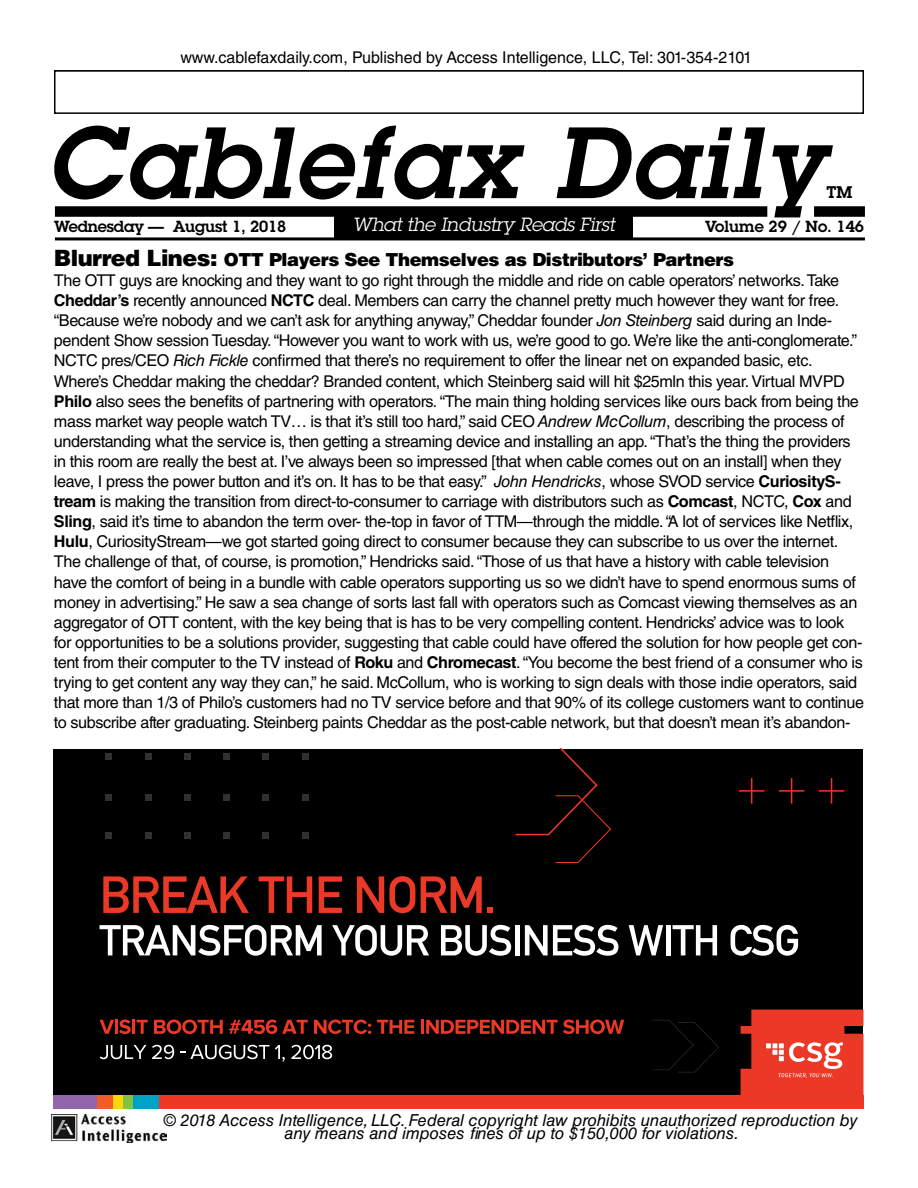
<style>
.page{position:relative;width:918px;height:1188px;background:#fff}
.page>*{position:absolute;margin:0;border:0;box-sizing:border-box;transform-origin:0 0}
.t1{font:italic 600 99px "Lubalin Graph Std";letter-spacing:.03em;color:#000}
.t2{font:italic 18.75px "Lubalin Graph Std";letter-spacing:-.01em;color:#fff}
.t3{font:900 18px "Helvetica LT Std";letter-spacing:-.025em;color:#000}
.t4{font:italic 16.5px/13.5px "Helvetica LT Std";color:#000;text-align:center}
.t5{font:600 16.5px "Lubalin Graph Std";color:#000}
.t6{font:16.2px/20.1px "Helvetica LT Std";letter-spacing:-.025em;color:#000}
.t7{font:16.2px "Helvetica LT Std";color:#000}
.t8{font:600 15.75px "Lubalin Graph Std";letter-spacing:-.01em;color:#000}
.s1{font-size:22.5px}
.s2{font-weight:700}
.s3{font-style:italic}
</style>
<div class="page">
<div style="left:55px;top:206px;width:712px;height:11px;background:#000"></div>
<div style="left:814px;top:206px;width:51px;height:11px;background:#000"></div>
<div style="left:334px;top:212px;width:299px;height:26px;background:#000"></div>
<hr style="left:55px;top:237px;width:810px;height:3px;background:#000">
<img style="left:52px;top:1114px;width:115px;height:29px">
<div style="left:54px;top:70px;width:810px;height:44px;border:2px solid #000"></div>
<div style="left:53px;top:749px;width:810px;height:360px;background:#000"></div>
<svg style="left:103px;top:876px;width:146px;height:37px"></svg>
<svg style="left:259px;top:876px;width:53px;height:37px"></svg>
<svg style="left:319px;top:876px;width:23px;height:37px"></svg>
<svg style="left:357px;top:876px;width:58px;height:37px"></svg>
<svg style="left:421px;top:876px;width:61px;height:37px"></svg>
<svg style="left:488px;top:908px;width:5px;height:5px"></svg>
<svg style="left:100px;top:925px;width:222px;height:31px"></svg>
<svg style="left:332px;top:925px;width:97px;height:31px"></svg>
<svg style="left:441px;top:925px;width:70px;height:31px"></svg>
<div style="left:515px;top:925px;width:5px;height:30px;background:#fff"></div>
<svg style="left:525px;top:925px;width:93px;height:31px"></svg>
<svg style="left:629px;top:925px;width:34px;height:30px"></svg>
<hr style="left:666px;top:925px;width:4px;height:30px;background:#fff">
<svg style="left:673px;top:925px;width:44px;height:30px"></svg>
<svg style="left:731px;top:925px;width:67px;height:31px"></svg>
<div style="left:89px;top:1095px;width:774px;height:14px;background:#ee3825"></div>
<div style="left:133px;top:1095px;width:26px;height:14px;background:#00a2c5"></div>
<div style="left:123px;top:1095px;width:10px;height:14px;background:#82c342"></div>
<div style="left:113px;top:1095px;width:10px;height:14px;background:#fbd60a"></div>
<div style="left:97px;top:1095px;width:16px;height:14px;background:#f15d24"></div>
<div style="left:53px;top:1095px;width:44px;height:14px;background:#9166ab"></div>
<svg style="left:741px;top:1010px;width:122px;height:85px;background:#dd4333"></svg>
<svg style="left:751px;top:778px;width:1px;height:26px"></svg>
<hr style="left:739px;top:790px;width:25px;height:2px;background:#ee3825">
<svg style="left:791px;top:778px;width:1px;height:26px"></svg>
<hr style="left:779px;top:790px;width:25px;height:2px;background:#ee3825">
<svg style="left:831px;top:778px;width:1px;height:26px"></svg>
<hr style="left:819px;top:790px;width:25px;height:2px;background:#ee3825">
<div style="left:106px;top:753px;width:6px;height:7px;background:#303031"></div>
<div style="left:145px;top:753px;width:6px;height:7px;background:#303031"></div>
<div style="left:184px;top:753px;width:7px;height:7px;background:#303031"></div>
<div style="left:223px;top:753px;width:7px;height:7px;background:#303031"></div>
<div style="left:263px;top:753px;width:6px;height:7px;background:#303031"></div>
<div style="left:302px;top:753px;width:6px;height:7px;background:#303031"></div>
<div style="left:106px;top:794px;width:6px;height:7px;background:#303031"></div>
<div style="left:145px;top:794px;width:6px;height:7px;background:#303031"></div>
<div style="left:184px;top:794px;width:7px;height:7px;background:#303031"></div>
<div style="left:223px;top:794px;width:7px;height:7px;background:#303031"></div>
<div style="left:263px;top:794px;width:6px;height:7px;background:#303031"></div>
<div style="left:302px;top:794px;width:6px;height:7px;background:#303031"></div>
<svg style="left:106px;top:833px;width:6px;height:6px"></svg>
<svg style="left:145px;top:833px;width:6px;height:6px"></svg>
<div style="left:184px;top:833px;width:7px;height:6px;background:#303031"></div>
<div style="left:223px;top:833px;width:7px;height:6px;background:#303031"></div>
<svg style="left:263px;top:833px;width:6px;height:6px"></svg>
<svg style="left:302px;top:833px;width:6px;height:6px"></svg>
<svg style="left:100px;top:1020px;width:31px;height:14px"></svg>
<hr style="left:132px;top:1020px;width:3px;height:14px;background:#ee3825">
<svg style="left:137px;top:1020px;width:11px;height:14px"></svg>
<svg style="left:154px;top:1020px;width:69px;height:14px"></svg>
<svg style="left:229px;top:1020px;width:79px;height:14px"></svg>
<svg style="left:314px;top:1020px;width:57px;height:14px"></svg>
<svg style="left:377px;top:1020px;width:37px;height:14px"></svg>
<hr style="left:421px;top:1020px;width:3px;height:14px;background:#ee3825">
<svg style="left:426px;top:1020px;width:198px;height:14px"></svg>
<svg style="left:100px;top:1045px;width:46px;height:14px"></svg>
<svg style="left:152px;top:1045px;width:22px;height:14px"></svg>
<svg style="left:180px;top:1045px;width:89px;height:14px"></svg>
<svg style="left:275px;top:1045px;width:10px;height:17px"></svg>
<svg style="left:291px;top:1045px;width:41px;height:14px"></svg>
<svg style="left:652px;top:1020px;width:67px;height:53px"></svg>
<svg style="left:515px;top:749px;width:96px;height:114px"></svg>
<p class="t7" style="left:180px;top:48px;width:573px">www.cablefaxdaily.com, Published by Access Intelligence, LLC, Tel: 301-354-2101</p>
<h1 class="t1" style="left:46px;top:97px;width:779px">Cablefax Daily</h1>
<p class="t5" style="left:827px;top:181px;width:27px">TM</p>
<p class="t2" style="left:352px;top:213px;width:264px">What the Industry Reads First</p>
<p class="t8" style="left:54px;top:216px;width:234px">Wednesday — August 1, 2018</p>
<p class="t8" style="left:705px;top:216px;width:160px">Volume 29 / No. 146</p>
<p class="t3" style="left:54px;top:248px;width:682px"><span class="s1">Blurred Lines:</span> OTT Players See Themselves as Distributors’ Partners</p>
<p class="t6" style="left:54px;top:270px;width:812px">The OTT guys are knocking and they want to go right through the middle and ride on cable operators’ networks. Take <span class="s2">Cheddar’s</span> recently announced <span class="s2">NCTC</span> deal. Members can carry the channel pretty much however they want for free. “Because we’re nobody and we can’t ask for anything anyway,” Cheddar founder <span class="s3">Jon Steinberg</span> said during an Inde&shy;pendent Show session Tuesday. “However you want to work with us, we’re good to go. We’re like the anti-conglomerate.” NCTC pres/CEO <span class="s3">Rich Fickle</span> confirmed that there’s no requirement to offer the linear net on expanded basic, etc.<br>Where’s Cheddar making the cheddar? Branded content, which Steinberg said will hit $25mln this year. Virtual MVPD <span class="s2">Philo</span> also sees the benefits of partnering with operators. “The main thing holding services like ours back from being the mass market way people watch TV… is that it’s still too hard,” said CEO <span class="s3">Andrew McCollum</span>, describing the process of understanding what the service is, then getting a streaming device and installing an app. “That’s the thing the providers in this room are really the best at. I’ve always been so impressed [that when cable comes out on an install] when they leave, I press the power button and it’s on. It has to be that easy.” <span class="s3">John Hendricks</span>, whose SVOD service <span class="s2">CuriosityS&shy;tream</span> is making the transition from direct-to-consumer to carriage with distributors such as <span class="s2">Comcast</span>, NCTC, <span class="s2">Cox</span> and <span class="s2">Sling</span>, said it’s time to abandon the term over- the-top in favor of TTM—through the middle. “A lot of services like Netflix, <span class="s2">Hulu</span>, CuriosityStream—we got started going direct to consumer because they can subscribe to us over the internet.<br>The challenge of that, of course, is promotion,” Hendricks said. “Those of us that have a history with cable television have the comfort of being in a bundle with cable operators supporting us so we didn’t have to spend enormous sums of money in advertising.” He saw a sea change of sorts last fall with operators such as Comcast viewing themselves as an aggregator of OTT content, with the key being that is has to be very compelling content. Hendricks’ advice was to look for opportunities to be a solutions provider, suggesting that cable could have offered the solution for how people get con&shy;tent from their computer to the TV instead of <span class="s2">Roku</span> and <span class="s2">Chromecast</span>. “You become the best friend of a consumer who is trying to get content any way they can,” he said. McCollum, who is working to sign deals with those indie operators, said that more than 1/3 of Philo’s customers had no TV service before and that 90% of its college customers want to continue to subscribe after graduating. Steinberg paints Cheddar as the post-cable network, but that doesn’t mean it’s abandon-</p>
<p class="t4" style="left:164px;top:1113px;width:695px">© 2018 Access Intelligence, LLC. Federal copyright law prohibits unauthorized reproduction by any means and imposes fines of up to $150,000 for violations.</p>
</div>
